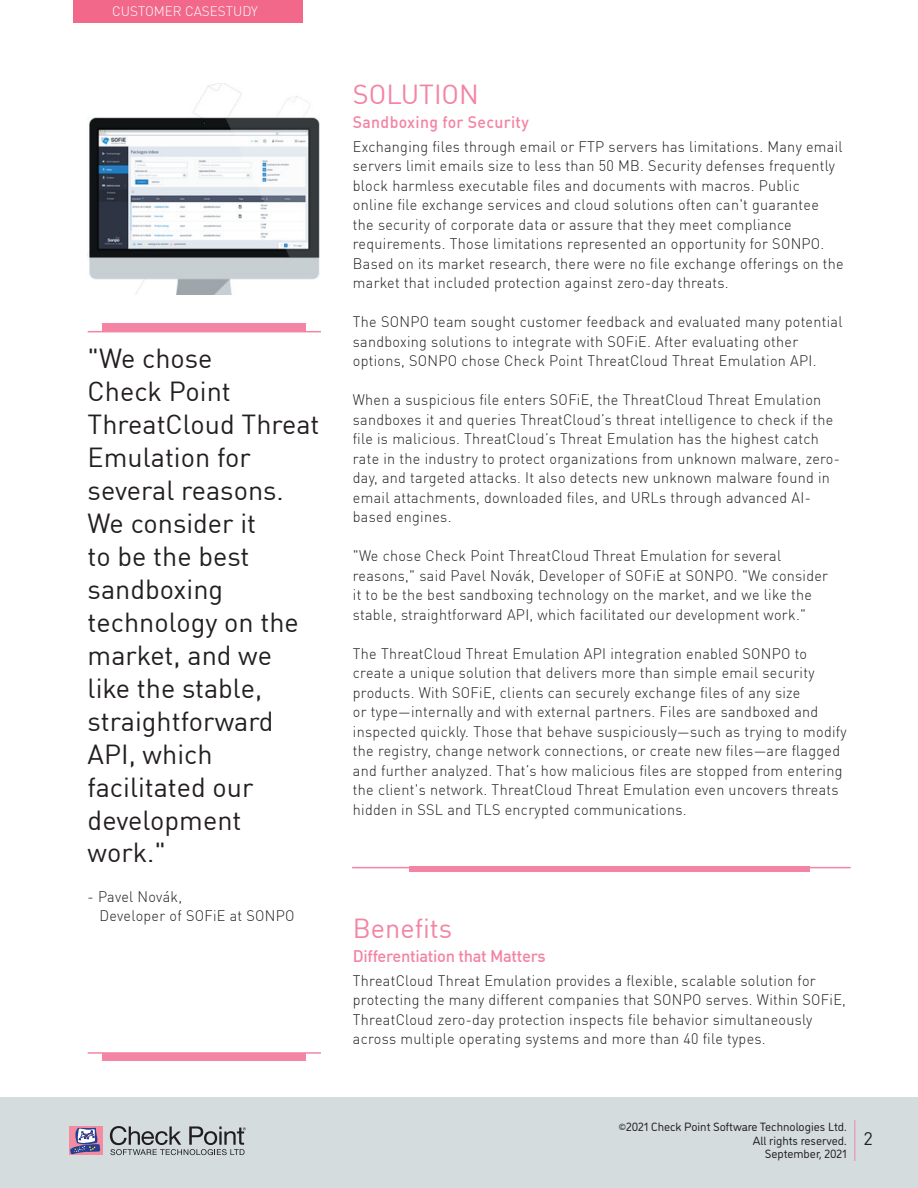
<style>
.page{position:relative;width:918px;height:1188px;background:#fff}
.page>*{position:absolute;margin:0;border:0;box-sizing:border-box;transform-origin:0 0}
.t1{font:27px/33px "DIN Pro";color:#231f20}
.t2{font:27px "DIN Pro";color:#f384a4}
.t3{font:18px "DIN Pro";color:#231f20}
.t4{font:500 16.5px "DIN Pro";letter-spacing:-.02em;color:#f384a4}
.t5{font:500 16.5px "DIN Pro";letter-spacing:.02em;color:#f384a4;scale:.96 1}
.t6{font:300 15px/19.5px "DIN Pro";letter-spacing:.02em;color:#231f20;scale:.96 1}
.t7{font:300 13.5px "DIN Pro";color:#fff}
.t8{font:12px/13.5px "DI Nosaur";color:#231f20;text-align:right}
.t9{font:9px "DI Nosaur";color:#231f20}
</style>
<div class="page">
<div style="left:0;top:1097px;width:918px;height:91px;background:#d4dcde"></div>
<svg style="left:69px;top:1126px;width:33px;height:29px"></svg>
<svg style="left:70px;top:1128px;width:30px;height:26px"></svg>
<svg style="left:110px;top:1126px;width:136px;height:29px"></svg>
<hr style="left:854px;top:1120px;width:1px;height:41px;background:#f384a4">
<div style="left:73px;top:0;width:230px;height:23px;background:#f1688a"></div>
<img style="left:89px;top:83px;width:231px;height:211px">
<div style="left:103px;top:324px;width:203px;height:7px;background:#f384a4"></div>
<div style="left:103px;top:1053px;width:203px;height:7px;background:#f384a4"></div>
<hr style="left:88px;top:331px;width:233px;height:1px;background:#f384a4">
<hr style="left:88px;top:1052px;width:233px;height:2px;background:#f384a4">
<div style="left:410px;top:867px;width:400px;height:5px;background:#f384a4"></div>
<hr style="left:352px;top:867px;width:499px;height:1px;background:#f384a4">
<p class="t7" style="left:112px;top:1px;width:147px">CUSTOMER CASESTUDY</p>
<h1 class="t1" style="left:88px;top:340px;width:233px">"We chose<br>Check Point<br>ThreatCloud Threat<br>Emulation for several reasons.<br>We consider it<br>to be the best sandboxing technology on the market, and we like the stable, straightforward<br>API, which facilitated our development<br>work ".</h1>
<p class="t6" style="left:100px;top:885px;width:205px;text-indent:-12px">- Pavel Novák,<br>Developer of SOFiE at SONPO</p>
<h1 class="t2" style="left:353px;top:73px;width:128px">SOLUTION</h1>
<p class="t5" style="left:353px;top:109px;width:185px">Sandboxing for Security</p>
<p class="t6" style="left:353px;top:136px;width:513px">Exchanging files through email or FTP servers has limitations. Many email servers limit emails size to less than 50 MB. Security defenses frequently block harmless executable files and documents with macros. Public online file exchange services and cloud solutions often can t' guarantee<br>the security of corporate data or assure that they meet compliance requirements. Those limitations represented an opportunity for SONPO.<br>Based on its market research, there were no file exchange offerings on the market that included protection against zero-day threats.</p>
<p class="t6" style="left:353px;top:311px;width:511px">The SONPO team sought customer feedback and evaluated many potential sandboxing solutions to integrate with SOFiE. After evaluating other options, SONPO chose Check Point ThreatCloud Threat Emulation API.</p>
<p class="t6" style="left:353px;top:389px;width:502px">When a suspicious file enters SOFiE, the ThreatCloud Threat Emulation sandboxes it and queries ThreatCloud s’ threat intelligence to check if the file is malicious. ThreatCloud s’ Threat Emulation has the highest catch</p>
<p class="t6" style="left:353px;top:467px;width:498px">day, and targeted attacks It. also detects new unknown malware found in</p>
<p class="t6" style="left:353px;top:448px;width:509px">rate in the industry to protect organizations from unknown malware, zero-</p>
<p class="t6" style="left:353px;top:487px;width:479px">email attachments, downloaded files, and URLs through advanced AI-</p>
<p class="t6" style="left:353px;top:506px;width:104px">based engines.</p>
<p class="t6" style="left:353px;top:545px;width:497px">"We chose Check Point ThreatCloud Threat Emulation for several reasons," said Pavel Novák, Developer of SOFiE at SONPO ". We consider<br>toit be the best sandboxing technology on the market, and we like the stable, straightforward API, which facilitated our development work ".</p>
<p class="t6" style="left:353px;top:643px;width:516px">The ThreatCloud Threat Emulation API integration enabled SONPO to create a unique solution that delivers more than simple email security products. With SOFiE, clients can securely exchange files of any size<br>or type—internally and with external partners. Files are sandboxed and inspected quickly. Those that behave suspiciously—such as trying to modify the registry, change network connections, or create new files—are flagged and further analyzed. That s’ how malicious files are stopped from entering the client s' network. ThreatCloud Threat Emulation even uncovers threats hidden in SSL and TLS encrypted communications.</p>
<h1 class="t2" style="left:353px;top:907px;width:101px">Benefits</h1>
<p class="t4" style="left:353px;top:943px;width:194px">Differentiation that Matters</p>
<p class="t6" style="left:353px;top:970px;width:515px">ThreatCloud Threat Emulation provides a flexible, scalable solution for protecting the many different companies that SONPO serves. Within SOFiE, ThreatCloud zero-day protection inspects file behavior simultaneously across multiple operating systems and more than 40 file types.</p>
<p class="t8" style="left:626px;top:1120px;width:222px">2021 Check Point Software Technologies Ltd.</p>
<p class="t9" style="left:619px;top:1120px;width:9px">©</p>
<p class="t8" style="left:753px;top:1133px;width:95px">All rights reserved.<br>September, 2021</p>
<p class="t3" style="left:864px;top:1125px;width:11px">2</p>
</div>
